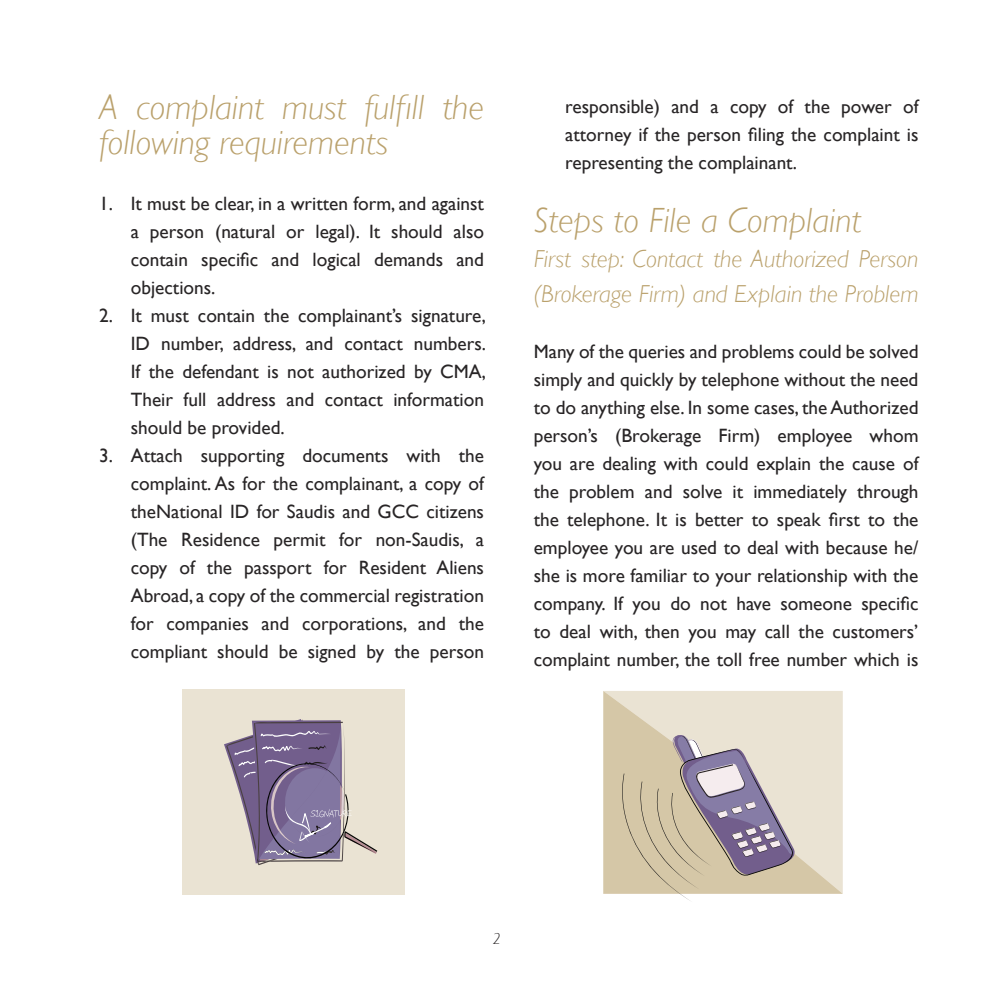
<style>
.page{position:relative;width:993px;height:993px;background:#fff}
.page>*{position:absolute;margin:0;border:0;box-sizing:border-box;transform-origin:0 0}
.t1{font:italic 300 35px/35px "Gill Sans";color:#baa16c}
.t2{font:italic 300 24.5px/35px "Gill Sans";color:#baa16c}
.t3{font:19.25px/28px "Gill Sans";color:#282526;text-align:justify}
.t4{font:italic 300 15.75px "Gill Sans";color:#231f20}
</style>
<div class="page">
<div style="left:182px;top:689px;width:222px;height:205px;background:#eae3d3"></div>
<svg style="left:224px;top:719px;width:153px;height:145px"></svg>
<svg style="left:603px;top:691px;width:239px;height:202px;fill:#eae3d3"></svg>
<svg style="left:617px;top:732px;width:182px;height:169px"></svg>
<h1 class="t1" style="left:99px;top:89px;width:386px">A complaint must fulfill the following requirements</h1>
<p class="t3" style="left:131px;top:189px;width:354px;text-indent:-31px">1. It must be clear, in a written form, and against a person (natural or legal). It should also contain specific and logical demands and objections.</p>
<p class="t3" style="left:131px;top:301px;width:356px;text-indent:-31px">2. It must contain the complainant’s signature, ID number, address, and contact numbers.<br>If the defendant is not authorized by CMA, Their full address and contact information should be provided.</p>
<p class="t3" style="left:131px;top:441px;width:354px;text-indent:-31px">3. Attach supporting documents with the complaint. As for the complainant, a copy of theNational ID for Saudis and GCC citizens (The Residence permit for non-Saudis, a copy of the passport for Resident Aliens Abroad, a copy of the commercial registration for companies and corporations, and the compliant should be signed by the person</p>
<p class="t3" style="left:565px;top:93px;width:354px">responsible) and a copy of the power of attorney if the person filing the complaint is representing the complainant.</p>
<h1 class="t1" style="left:533px;top:202px;width:329px">Steps to File a Complaint</h1>
<p class="t2" style="left:533px;top:241px;width:386px">First step: Contact the Authorized Person (Brokerage Firm) and Explain the Problem</p>
<p class="t3" style="left:533px;top:337px;width:386px">Many of the queries and problems could be solved simply and quickly by telephone without the need to do anything else. In some cases, the Authorized person’s (Brokerage Firm) employee whom you are dealing with could explain the cause of the problem and solve it immediately through the telephone. It is better to speak first to the employee you are used to deal with because he/ she is more familiar to your relationship with the company. If you do not have someone specific to deal with, then you may call the customers’ complaint number, the toll free number which is</p>
<p class="t4" style="left:492px;top:929px;width:10px">2</p>
</div>
